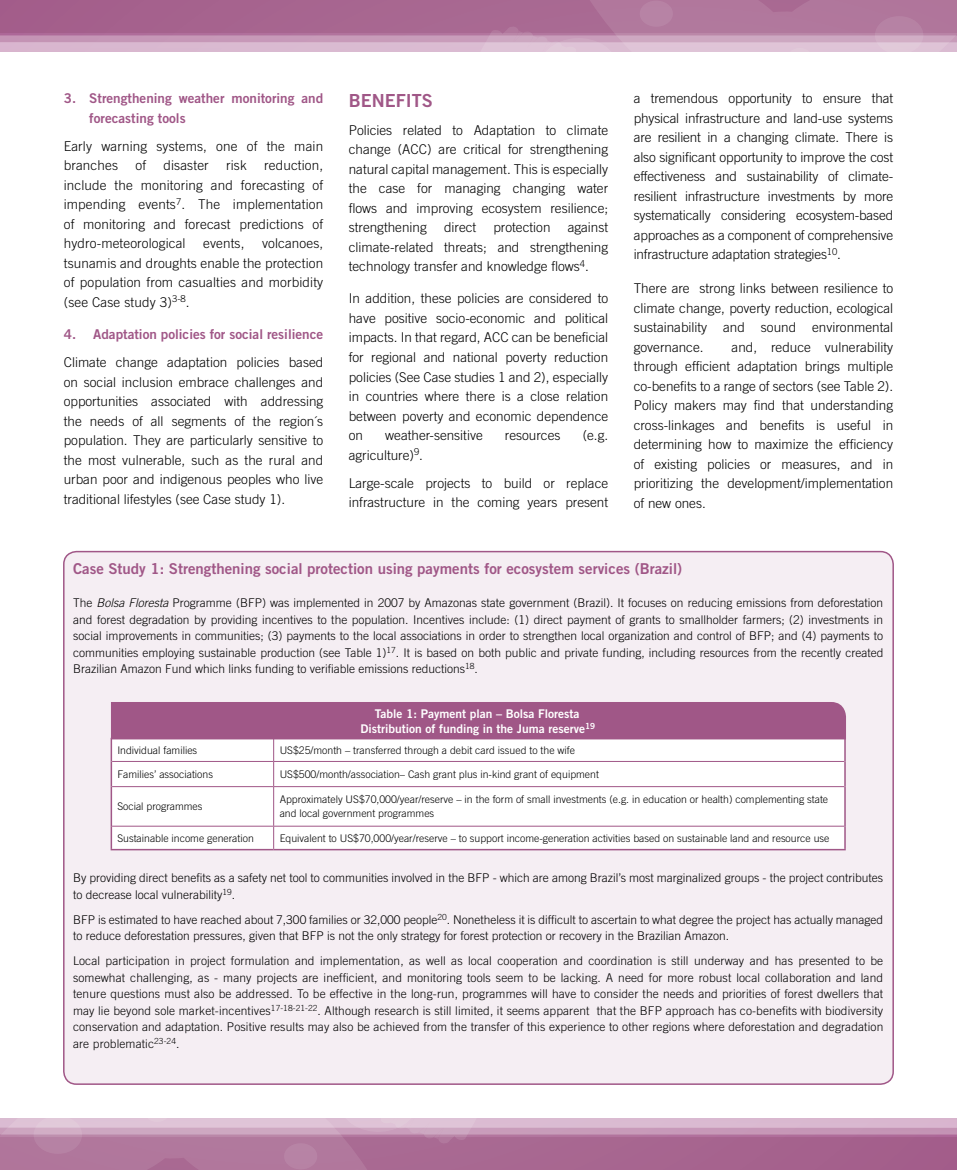
<style>
.page{position:relative;width:957px;height:1170px;background:#fff}
.page>*{position:absolute;margin:0;border:0;box-sizing:border-box;transform-origin:0 0}
.t1{font:18px "Trade Gothic LT Std Bd 2";color:#a05787}
.t2{font:15px "Trade Gothic LT Std Bd 2";color:#a05787}
.t3{font:300 13.5px/19.5px "Trade Gothic LT Std";color:#000;text-align:justify}
.t4{font:13.5px/19.5px "Trade Gothic LT Std Bd 2";color:#a05787}
.t5{font:300 12px/16.5px "Trade Gothic LT Std";color:#000;text-align:justify}
.t6{font:12px/15px "Trade Gothic LT Std Bd 2";color:#fff;text-align:center}
.t7{font:300 10.5px/13.5px "Trade Gothic LT Std";color:#000}
.s1{font-style:italic}
</style>
<div class="page">
<div style="left:64px;top:551px;width:829px;height:533px;background:#f5eef3;border-radius:13px"></div>
<div style="left:112px;top:787px;width:732px;height:61px;background:#fff"></div>
<hr style="left:111px;top:786px;width:1px;height:40px;background:#a05787">
<hr style="left:112px;top:786px;width:162px;height:1px;background:#a05787">
<hr style="left:273px;top:787px;width:1px;height:38px;background:#a05787">
<hr style="left:844px;top:786px;width:1px;height:40px;background:#a05787">
<hr style="left:274px;top:786px;width:570px;height:1px;background:#a05787">
<svg style="left:111px;top:826px;width:1px;height:22px"></svg>
<hr style="left:112px;top:825px;width:162px;height:1px;background:#a05787">
<hr style="left:111px;top:848px;width:163px;height:2px;background:#a05787">
<svg style="left:273px;top:826px;width:1px;height:22px"></svg>
<hr style="left:274px;top:825px;width:570px;height:1px;background:#a05787">
<svg style="left:844px;top:826px;width:1px;height:22px"></svg>
<hr style="left:274px;top:848px;width:571px;height:2px;background:#a05787">
<svg style="left:111px;top:702px;width:735px;height:84px;background:#d2b0c6"></svg>
<svg style="left:0;top:0;width:957px;height:52px;background:#b882a5"></svg>
<svg style="left:0;top:1136px;width:957px;height:34px;background:#aa6c94"></svg>
<svg style="left:0;top:1118px;width:957px;height:18px;background:#d2adc6"></svg>
<hr style="left:956px;top:0;width:1px;height:51px;background:#8dc63f">
<p class="t4" style="left:89px;top:88px;width:235px;text-indent:-26px">3. Strengthening weather monitoring and forecasting tools</p>
<p class="t3" style="left:64px;top:136px;width:261px">Early warning systems, one of the main branches</p>
<p class="t3" style="left:135px;top:156px;width:12px">of</p>
<p class="t3" style="left:163px;top:156px;width:47px">disaster</p>
<p class="t3" style="left:226px;top:156px;width:22px">risk</p>
<p class="t3" style="left:64px;top:156px;width:261px;text-indent:200px">reduction, include the monitoring and forecasting of impending events<sup>7</sup>. The implementation of monitoring and forecast predictions of hydro-meteorological</p>
<p class="t3" style="left:64px;top:234px;width:261px;text-indent:198px">volcanoes, tsunamis and droughts enable the protection of population from casualties and morbidity (see Case study 3)<sup>3-8</sup>.</p>
<p class="t4" style="left:64px;top:324px;width:261px">4. Adaptation policies for social resilience</p>
<p class="t3" style="left:64px;top:352px;width:261px">Climate change adaptation policies based on social inclusion embrace challenges and opportunities associated with addressing the needs of all segments of the region´s population. They are particularly sensitive to the most vulnerable, such as the rural and urban poor and indigenous peoples who live traditional lifestyles (see Case study 1).</p>
<p class="t3" style="left:203px;top:234px;width:43px">events,</p>
<h1 class="t1" style="left:349px;top:89px;width:86px">Benefits</h1>
<p class="t3" style="left:349px;top:120px;width:261px">Policies related to Adaptation to climate change (ACC) are critical for strengthening natural capital management. This is especially the case for managing changing water flows and improving ecosystem resilience; strengthening</p>
<p class="t3" style="left:349px;top:217px;width:261px;text-indent:219px">against climate-related threats; and strengthening technology transfer and knowledge flows<sup>4</sup>.</p>
<p class="t3" style="left:349px;top:289px;width:261px">In addition, these policies are considered to have positive socio-economic and political impacts. In that regard, ACC can be beneficial for regional and national poverty reduction policies (See Case studies 1 and 2), especially in countries where there is a close relation between poverty and economic dependence on</p>
<p class="t3" style="left:444px;top:217px;width:34px">direct</p>
<p class="t3" style="left:493px;top:217px;width:59px">protection</p>
<p class="t3" style="left:385px;top:425px;width:99px">weather-sensitive</p>
<p class="t3" style="left:505px;top:425px;width:57px">resources</p>
<p class="t3" style="left:583px;top:425px;width:27px">(e.g.</p>
<p class="t3" style="left:349px;top:440px;width:261px;line-height:28px">agriculture)<sup>9</sup>.<br>Large-scale projects to build or replace</p>
<p class="t3" style="left:349px;top:492px;width:261px">infrastructure in the coming years present</p>
<p class="t3" style="left:634px;top:89px;width:261px">a tremendous opportunity to ensure that physical infrastructure and land-use systems are resilient in a changing climate. There is also significant opportunity to improve the cost effectiveness and sustainability of climate&shy;resilient infrastructure investments by more systematically considering ecosystem-based approaches as a component of comprehensive infrastructure adaptation strategies<sup>10</sup>.</p>
<p class="t3" style="left:634px;top:278px;width:261px">There are strong links between resilience to climate change, poverty reduction, ecological sustainability and sound environmental governance.</p>
<p class="t3" style="left:634px;top:337px;width:261px;text-indent:98px">and, reduce vulnerability through efficient adaptation brings multiple co-benefits to a range of sectors (see Table 2).<br>Policy makers may find that understanding cross-linkages and benefits is useful in determining how to maximize the efficiency of existing policies or measures, and in prioritizing the development/implementation of new ones.</p>
<p class="t2" style="left:73px;top:559px;width:611px">Case Study 1: Strengthening social protection using payments for ecosystem services (Brazil)</p>
<p class="t5" style="left:73px;top:594px;width:812px">The <span class="s1">Bolsa Floresta</span> Programme (BFP) was implemented in 2007 by Amazonas state government (Brazil). It focuses on reducing emissions from deforestation and forest degradation by providing incentives to the population. Incentives include: (1) direct payment of grants to smallholder farmers; (2) investments in social improvements in communities; (3) payments to the local associations in order to strengthen local organization and control of BFP; and (4) payments to communities employing sustainable production (see Table 1)<sup>17</sup>. It is based on both public and private funding, including resources from the recently created Brazilian Amazon Fund which links funding to verifiable emissions reductions<sup>18</sup>.</p>
<p class="t6" style="left:360px;top:705px;width:236px">Table 1: Payment plan – Bolsa Floresta<br>Distribution of funding in the Juma reserve<sup>19</sup></p>
<p class="t7" style="left:117px;top:743px;width:81px">Individual families</p>
<p class="t7" style="left:280px;top:743px;width:297px">US$25/month – transferred through a debit card issued to the wife</p>
<p class="t7" style="left:117px;top:767px;width:97px">Families’ associations</p>
<p class="t7" style="left:280px;top:767px;width:321px">US$500/month/association– Cash grant plus in-kind grant of equipment</p>
<p class="t7" style="left:117px;top:799px;width:87px">Social programmes</p>
<p class="t7" style="left:280px;top:792px;width:550px">Approximately US$70,000/year/reserve – in the form of small investments (e.g. in education or health) complementing state and local government programmes</p>
<p class="t7" style="left:117px;top:831px;width:138px">Sustainable income generation</p>
<p class="t7" style="left:280px;top:831px;width:551px">Equivalent to US$70,000/year/reserve – to support income-generation activities based on sustainable land and resource use</p>
<p class="t5" style="left:73px;top:869px;width:812px">By providing direct benefits as a safety net tool to communities involved in the BFP - which are among Brazil’s most marginalized groups - the project contributes to decrease local vulnerability<sup>19</sup>.</p>
<p class="t5" style="left:73px;top:910px;width:811px">BFP is estimated to have reached about 7,300 families or 32,000 people<sup>20</sup>. Nonetheless it is difficult to ascertain to what degree the project has actually managed to reduce deforestation pressures, given that BFP is not the only strategy for forest protection or recovery in the Brazilian Amazon.</p>
<p class="t5" style="left:73px;top:952px;width:812px">Local participation in project formulation and implementation, as well as local cooperation and coordination is still underway and has presented to be somewhat challenging, as - many projects are inefficient, and monitoring tools seem to be lacking. A need for more robust local collaboration and land tenure questions must also be addressed. To be effective in the long-run, programmes will have to consider the needs and priorities of forest dwellers that may lie beyond sole market-incentives<sup>17-18-21-22</sup>. Although research is still limited, it seems apparent that the BFP approach has co-benefits with biodiversity conservation and adaptation. Positive results may also be achieved from the transfer of this experience to other regions where deforestation and degradation are problematic<sup>23-24</sup>.</p>
</div>
